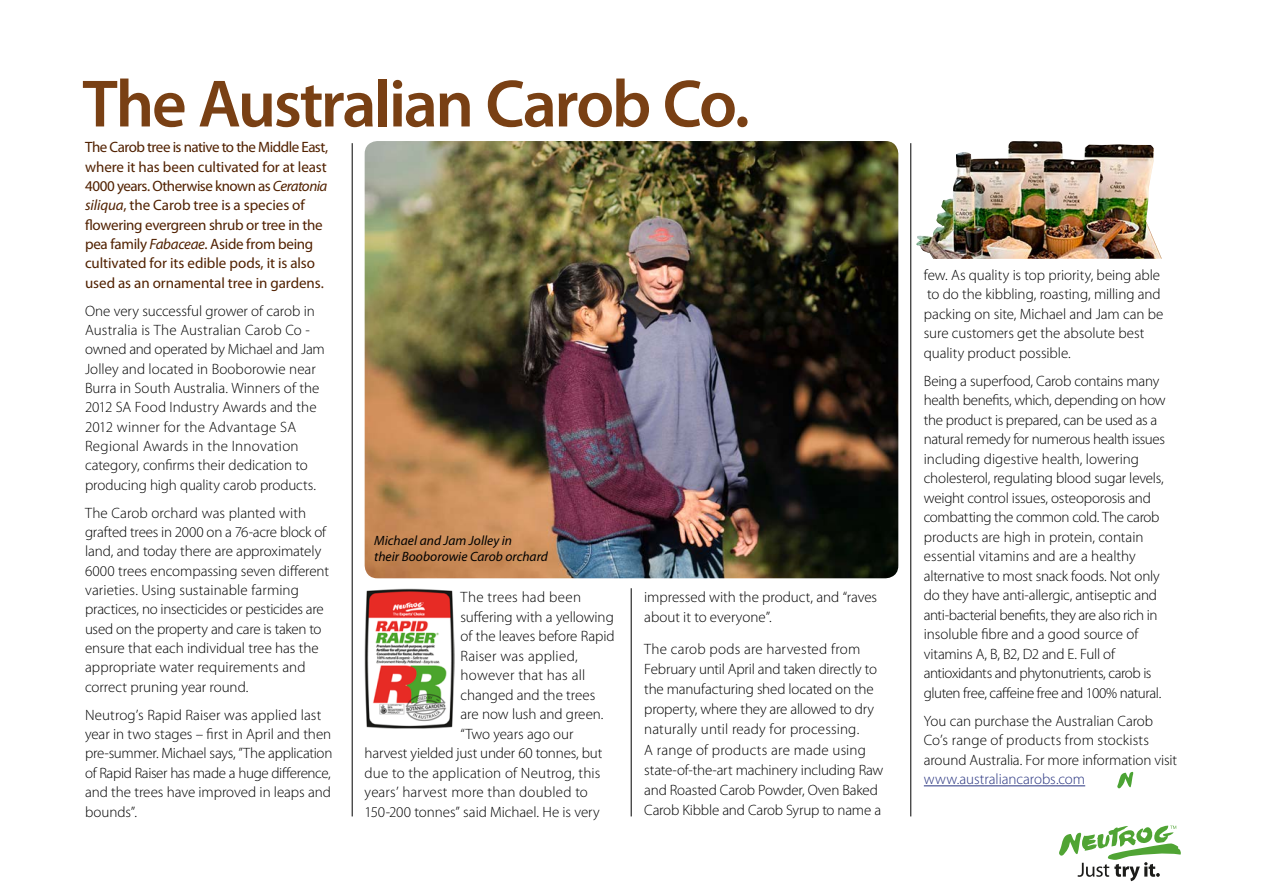
<style>
.page{position:relative;width:1263px;height:893px;background:#fff}
.page>*{position:absolute;margin:0;border:0;box-sizing:border-box;transform-origin:0 0}
.t1{font:600 67.5px "Myriad Pro";letter-spacing:-.035em;color:#794014}
.t2{font:300 15px/19.4px "Myriad Pro";letter-spacing:-.005em;color:#000}
.t3{font:15px/19.4px "Myriad Pro";letter-spacing:-.01em;color:#512100}
.t4{font:300 15px "Myriad Pro";letter-spacing:.02em;color:#000}
.t5{font:300 15px "Myriad Pro";letter-spacing:-.005em;color:#283480}
.t6{font:300 15px "Myriad Pro";letter-spacing:.015em;color:#000}
.t7{font:italic 13.5px/16.2px "Myriad Pro";letter-spacing:.005em;color:#000}
.s1{font-style:italic}
</style>
<div class="page">
<svg style="left:1059px;top:825px;width:122px;height:56px"></svg>
<hr style="left:924px;top:785px;width:161px;height:1px;background:#283480">
<img style="left:365px;top:141px;width:533px;height:437px">
<hr style="left:352px;top:143px;width:1px;height:673px;background:#000">
<hr style="left:910px;top:143px;width:1px;height:673px;background:#000">
<hr style="left:631px;top:588px;width:1px;height:228px;background:#000">
<img style="left:916px;top:141px;width:246px;height:118px">
<img style="left:364px;top:589px;width:91px;height:139px">
<svg style="left:1117px;top:772px;width:17px;height:17px"></svg>
<h1 class="t1" style="left:82px;top:61px;width:669px">The Australian Carob Co.</h1>
<p class="t3" style="left:85px;top:138px;width:245px">The Carob tree is native to the Middle East, where it has been cultivated for at least 4000 years. Otherwise known as <span class="s1">Ceratonia siliqua</span>, the Carob tree is a species of flowering evergreen shrub or tree in the pea family <span class="s1">Fabaceae</span>. Aside from being cultivated for its edible pods, it is also used as an ornamental tree in gardens.</p>
<p class="t2" style="left:85px;top:301px;width:241px">One very successful grower of carob in Australia is The Australian Carob Co - owned and operated by Michael and Jam Jolley and located in Booborowie near Burra in South Australia. Winners of the 2012 SA Food Industry Awards and the 2012 winner for the Advantage SA Regional Awards in the Innovation category, confirms their dedication to producing high quality carob products.</p>
<p class="t2" style="left:85px;top:503px;width:246px">The Carob orchard was planted with grafted trees in 2000 on a 76-acre block of land, and today there are approximately 6000 trees encompassing seven different varieties. Using sustainable farming practices, no insecticides or pesticides are used on the property and care is taken to ensure that each individual tree has the appropriate water requirements and correct pruning year round.</p>
<p class="t2" style="left:85px;top:705px;width:249px">Neutrog’s Rapid Raiser was applied last year in two stages – first in April and then pre-summer. Michael says, ”The application of Rapid Raiser has made a huge difference, and the trees have improved in leaps and bounds”.</p>
<p class="t7" style="left:374px;top:533px;width:175px">Michael and Jam Jolley in<br>their Booborowie Carob orchard</p>
<p class="t4" style="left:461px;top:589px;width:122px">The trees had been</p>
<p class="t2" style="left:461px;top:607px;width:155px">suffering with a yellowing</p>
<p class="t2" style="left:461px;top:627px;width:156px">of the leaves before Rapid</p>
<p class="t4" style="left:461px;top:648px;width:119px">Raiser was applied,</p>
<p class="t6" style="left:461px;top:667px;width:126px">however that has all</p>
<p class="t2" style="left:461px;top:685px;width:136px">changed and the trees</p>
<p class="t2" style="left:461px;top:705px;width:144px">are now lush and green.</p>
<p class="t2" style="left:461px;top:724px;width:115px">“Two years ago our</p>
<p class="t2" style="left:365px;top:744px;width:239px">harvest yielded just under 60 tonnes, but</p>
<p class="t2" style="left:365px;top:763px;width:237px">due to the application of Neutrog, this</p>
<p class="t2" style="left:365px;top:783px;width:225px">years’ harvest more than doubled to</p>
<p class="t2" style="left:365px;top:802px;width:237px">150-200 tonnes” said Michael. He is very</p>
<p class="t2" style="left:644px;top:587px;width:234px;line-height:20.1px">impressed with the product, and “raves about it to everyone”.</p>
<p class="t2" style="left:644px;top:639px;width:241px;line-height:20.1px">The carob pods are harvested from February until April and taken directly to the manufacturing shed located on the property, where they are allowed to dry naturally until ready for processing.<br>A range of products are made using state-of-the-art machinery including Raw and Roasted Carob Powder, Oven Baked Carob Kibble and Carob Syrup to name a</p>
<p class="t2" style="left:924px;top:265px;width:241px">few. As quality is top priority, being able to do the kibbling, roasting, milling and packing on site, Michael and Jam can be sure customers get the absolute best quality product possible.</p>
<p class="t2" style="left:924px;top:371px;width:243px">Being a superfood, Carob contains many health benefits, which, depending on how the product is prepared, can be used as a natural remedy for numerous health issues including digestive health, lowering cholesterol, regulating blood sugar levels, weight control issues, osteoporosis and combatting the common cold. The carob products are high in protein, contain essential vitamins and are a healthy alternative to most snack foods. Not only do they have anti-allergic, antiseptic and anti-bacterial benefits, they are also rich in insoluble fibre and a good source of vitamins A, B, B2, D2 and E. Full of antioxidants and phytonutrients, carob is gluten free, caffeine free and 100% natural.</p>
<p class="t2" style="left:924px;top:711px;width:255px">You can purchase the Australian Carob<br>Co’s range of products from stockists around Australia. For more information visit</p>
<p class="t5" style="left:924px;top:771px;width:163px">www.australiancarobs.com</p>
</div>
